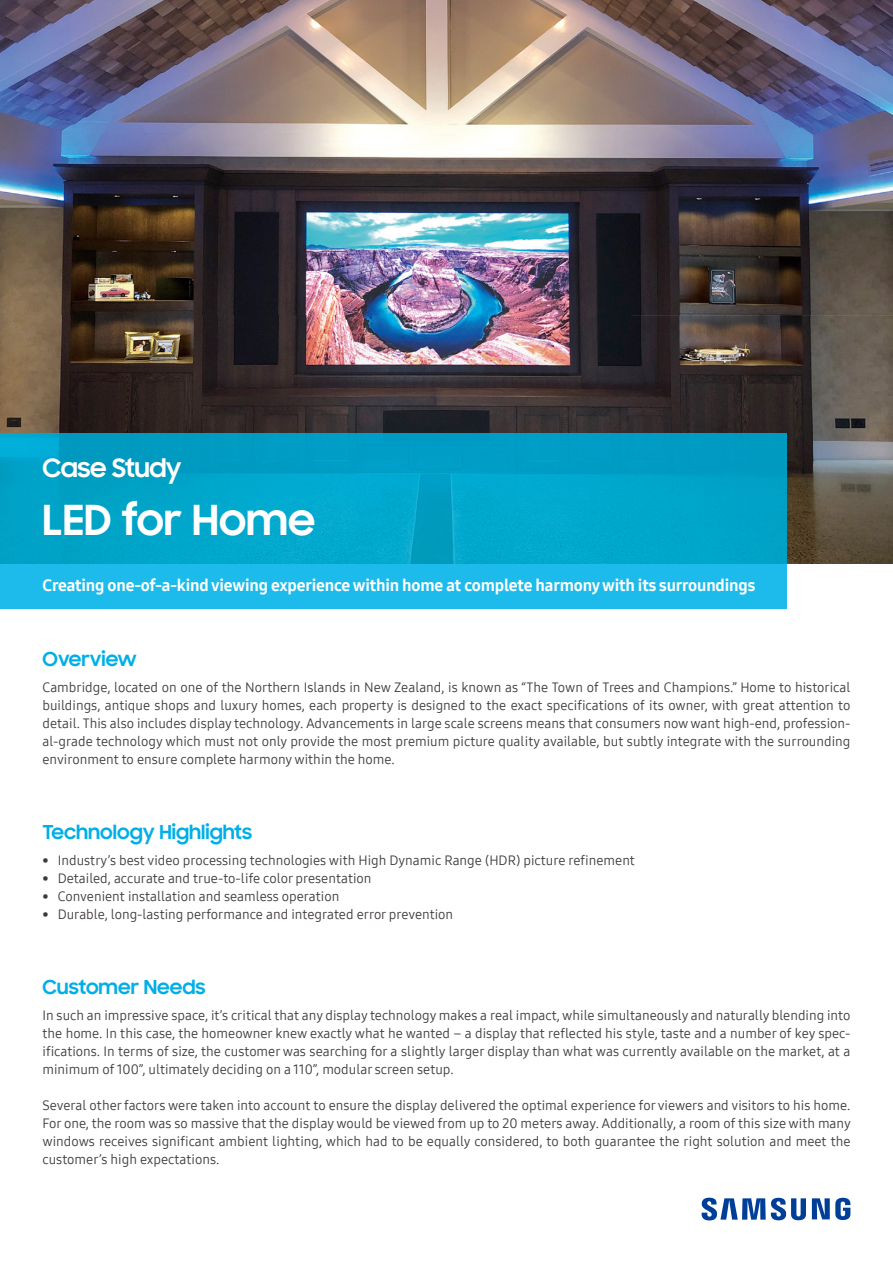
<style>
.page{position:relative;width:893px;height:1263px;background:#fff}
.page>*{position:absolute;margin:0;border:0;box-sizing:border-box;transform-origin:0 0}
.t1{font:700 42px "Samsung Sharp Sans";color:#fff}
.t2{font:700 25.5px "Samsung Sharp Sans";letter-spacing:-.02em;color:#fff}
.t3{font:700 19.5px "Samsung Sharp Sans";color:#00afe7}
.t4{font:16.5px "Samsung One 800";letter-spacing:-.01em;color:#fff}
.t5{font:13.5px/18px "Samsung One 400";color:#3e3a39;text-align:justify}
</style>
<div class="page">
<img style="left:0;top:0;width:893px;height:316px">
<svg style="left:702px;top:1198px;width:148px;height:22px"></svg>
<img style="left:0;top:316px;width:630px;height:118px">
<img style="left:630px;top:316px;width:263px;height:149px">
<img style="left:787px;top:465px;width:106px;height:99px">
<div style="left:0;top:564px;width:787px;height:45px;background:#1cbbeb"></div>
<img style="left:0;top:434px;width:787px;height:130px">
<h2 class="t2" style="left:43px;top:449px;width:141px">Case Study</h2>
<h1 class="t1" style="left:43px;top:489px;width:274px">LED for Home</h1>
<p class="t4" style="left:43px;top:574px;width:714px">Creating one-of-a-kind viewing experience within home at complete harmony with its surroundings</p>
<h3 class="t3" style="left:43px;top:644px;width:96px">Overview</h3>
<p class="t5" style="left:43px;top:678px;width:809px">Cambridge, located on one of the Northern Islands in New Zealand, is known as “The Town of Trees and Champions.” Home to historical buildings, antique shops and luxury homes, each property is designed to the exact specifications of its owner, with great attention to detail. This also includes display technology. Advancements in large scale screens means that consumers now want high-end, profession&shy;al-grade technology which must not only provide the most premium picture quality available, but subtly integrate with the surrounding environment to ensure complete harmony within the home.</p>
<h3 class="t3" style="left:43px;top:817px;width:211px">Technology Highlights</h3>
<p class="t5" style="left:43px;top:851px;width:594px">• Industry’s best video processing technologies with High Dynamic Range (HDR) picture refinement</p>
<p class="t5" style="left:43px;top:869px;width:330px">• Detailed, accurate and true-to-life color presentation</p>
<p class="t5" style="left:43px;top:887px;width:298px">• Convenient installation and seamless operation</p>
<p class="t5" style="left:43px;top:905px;width:412px">• Durable, long-lasting performance and integrated error prevention</p>
<h3 class="t3" style="left:43px;top:972px;width:165px">Customer Needs</h3>
<p class="t5" style="left:43px;top:1006px;width:809px">In such an impressive space, it’s critical that any display technology makes a real impact, while simultaneously and naturally blending into the home. In this case, the homeowner knew exactly what he wanted – a display that reflected his style, taste and a number of key spec&shy;ifications. In terms of size, the customer was searching for a slightly larger display than what was currently available on the market, at a minimum of 100”, ultimately deciding on a 110”, modular screen setup.</p>
<p class="t5" style="left:43px;top:1096px;width:810px">Several other factors were taken into account to ensure the display delivered the optimal experience for viewers and visitors to his home.<br>For one, the room was so massive that the display would be viewed from up to 20 meters away. Additionally, a room of this size with many windows receives significant ambient lighting, which had to be equally considered, to both guarantee the right solution and meet the customer’s high expectations.</p>
</div>
